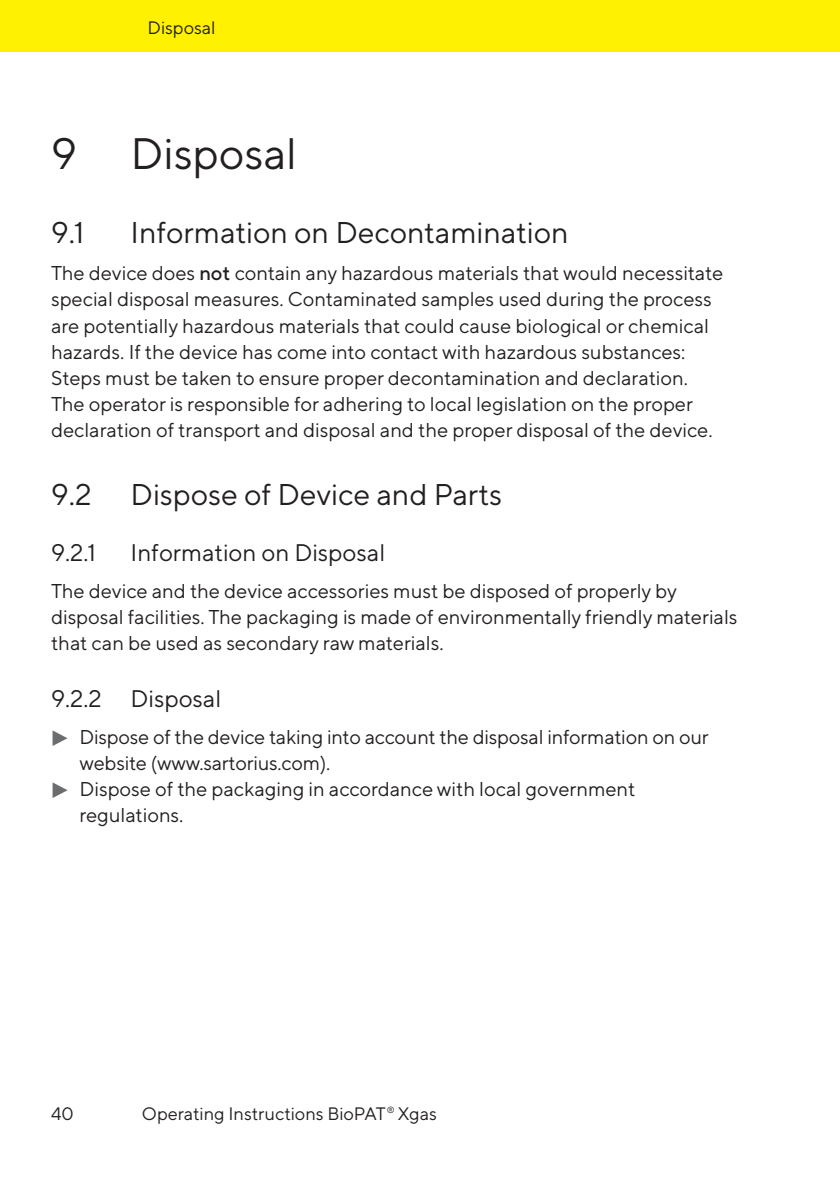
<style>
.page{position:relative;width:840px;height:1191px;background:#fff}
.page>*{position:absolute;margin:0;border:0;box-sizing:border-box;transform-origin:0 0}
.t1{font:44px "TT Norms Pro";color:#231f20}
.t2{font:30px "TT Norms Pro";color:#231f20}
.t3{font:24px "TT Norms Pro";color:#231f20}
.t4{font:20px/26px "TT Norms Pro";color:#231f20}
.t5{font:18px "TT Norms Pro";color:#231f20}
.s1{font-weight:500}
.s2{font-family:"PIK7";color:#6c6d70}
</style>
<div class="page">
<div style="left:0;top:0;width:839px;height:51px;background:#fff101"></div>
<p class="t5" style="left:147px;top:15px;width:69px">Disposal</p>
<h1 class="t1" style="left:51px;top:122px;width:247px">9 Disposal</h1>
<h2 class="t2" style="left:51px;top:211px;width:35px">9.1</h2>
<h2 class="t2" style="left:130px;top:211px;width:439px">Information on Decontamination</h2>
<p class="t4" style="left:51px;top:259px;width:673px">The device does <span class="s1">not</span> contain any hazardous materials that would necessitate special disposal measures. Contaminated samples used during the process are potentially hazardous materials that could cause biological or chemical hazards. If the device has come into contact with hazardous substances:<br>Steps must be taken to ensure proper decontamination and declaration.<br>The operator is responsible for adhering to local legislation on the proper declaration of transport and disposal and the proper disposal of the device.</p>
<h2 class="t2" style="left:51px;top:472px;width:42px">9.2</h2>
<h2 class="t2" style="left:130px;top:472px;width:373px">Dispose of Device and Parts</h2>
<p class="t3" style="left:51px;top:535px;width:46px">9.2.1</p>
<p class="t3" style="left:130px;top:535px;width:256px">Information on Disposal</p>
<p class="t4" style="left:51px;top:577px;width:687px">The device and the device accessories must be disposed of properly by disposal facilities. The packaging is made of environmentally friendly materials that can be used as secondary raw materials.</p>
<p class="t3" style="left:51px;top:681px;width:171px">9.2.2 Disposal</p>
<p class="t4" style="left:51px;top:722px;width:658px"><span class="s2">t</span> Dispose of the device taking into account the disposal information on our</p>
<p class="t4" style="left:79px;top:748px;width:252px">website (www.sartorius.com).</p>
<p class="t4" style="left:51px;top:774px;width:585px"><span class="s2">t</span> Dispose of the packaging in accordance with local government</p>
<p class="t4" style="left:79px;top:800px;width:105px">regulations.</p>
<p class="t5" style="left:51px;top:1100px;width:24px">40</p>
<p class="t5" style="left:142px;top:1100px;width:296px">Operating Instructions BioPAT<sup>®</sup> Xgas</p>
</div>
